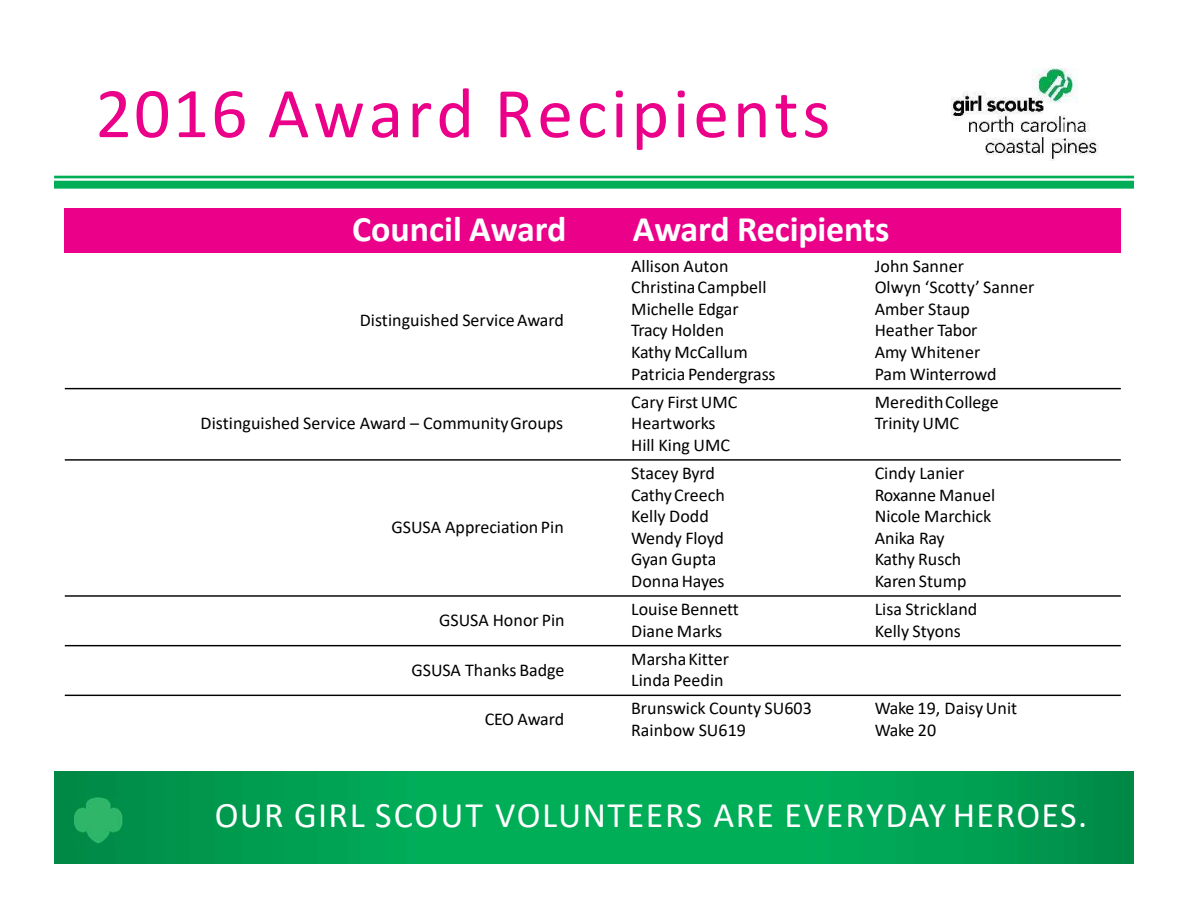
<style>
.page{position:relative;width:1188px;height:918px;background:#fff}
.page>*{position:absolute;margin:0;border:0;box-sizing:border-box;transform-origin:0 0}
.t1{font:72px "Calibri";letter-spacing:.05em;color:#eb008a}
.t2{font:36px "Calibri";letter-spacing:.04em;color:#fff}
.t3{font:700 36px "Calibri";letter-spacing:-.005em;color:#fff}
.t4{font:18px/21.6px "Calibri";color:#000}
</style>
<div class="page">
<img style="left:54px;top:771px;width:1080px;height:93px">
<img style="left:74px;top:797px;width:50px;height:47px">
<hr style="left:65px;top:388px;width:1056px;height:1px;background:#000">
<hr style="left:65px;top:459px;width:1056px;height:2px;background:#000">
<hr style="left:65px;top:595px;width:1056px;height:2px;background:#000">
<hr style="left:65px;top:645px;width:1056px;height:1px;background:#000">
<hr style="left:65px;top:695px;width:1056px;height:1px;background:#000">
<div style="left:65px;top:208px;width:1056px;height:45px;background:#eb008a"></div>
<hr style="left:54px;top:176px;width:1080px;height:2px;background:#00ae57">
<div style="left:54px;top:181px;width:1080px;height:8px;background:#00ae57"></div>
<img style="left:951px;top:69px;width:148px;height:92px">
<h1 class="t1" style="left:95px;top:63px;width:736px">2016 Award Recipients</h1>
<h2 class="t3" style="left:352px;top:203px;width:216px">Council Award</h2>
<h2 class="t3" style="left:633px;top:203px;width:258px">Award Recipients</h2>
<p class="t4" style="left:360px;top:308px;width:206px">Distinguished ServiceAward</p>
<p class="t4" style="left:201px;top:412px;width:364px">Distinguished Service Award – CommunityGroups</p>
<p class="t4" style="left:391px;top:516px;width:174px">GSUSA Appreciation Pin</p>
<p class="t4" style="left:631px;top:254px;width:146px">Allison Auton<br>ChristinaCampbell<br>Michelle Edgar<br>Tracy Holden<br>Kathy McCallum<br>Patricia Pendergrass</p>
<p class="t4" style="left:875px;top:254px;width:161px">John Sanner<br>Olwyn ‘Scotty’ Sanner<br>Amber Staup<br>Heather Tabor<br>Amy Whitener<br>Pam Winterrowd</p>
<p class="t4" style="left:631px;top:390px;width:108px">Cary First UMC<br>Heartworks<br>Hill King UMC</p>
<p class="t4" style="left:875px;top:390px;width:126px">MeredithCollege<br>Trinity UMC</p>
<p class="t4" style="left:631px;top:462px;width:95px">Stacey Byrd<br>CathyCreech<br>Kelly Dodd<br>Wendy Floyd<br>Gyan Gupta<br>DonnaHayes</p>
<p class="t4" style="left:875px;top:462px;width:122px">Cindy Lanier<br>Roxanne Manuel<br>Nicole Marchick<br>Anika Ray<br>Kathy Rusch<br>Karen Stump</p>
<p class="t4" style="left:439px;top:609px;width:127px">GSUSA Honor Pin</p>
<p class="t4" style="left:631px;top:598px;width:109px">Louise Bennett<br>Diane Marks</p>
<p class="t4" style="left:875px;top:598px;width:104px">Lisa Strickland<br>Kelly Styons</p>
<p class="t4" style="left:411px;top:658px;width:155px">GSUSA Thanks Badge</p>
<p class="t4" style="left:631px;top:648px;width:99px">MarshaKitter<br>Linda Peedin</p>
<p class="t4" style="left:485px;top:708px;width:81px">CEO Award</p>
<p class="t4" style="left:631px;top:697px;width:182px">Brunswick County SU603<br>Rainbow SU619</p>
<p class="t4" style="left:875px;top:697px;width:144px">Wake 19, DaisyUnit<br>Wake 20</p>
<h2 class="t2" style="left:215px;top:790px;width:874px">OUR GIRL SCOUT VOLUNTEERS ARE EVERYDAY HEROES.</h2>
</div>
